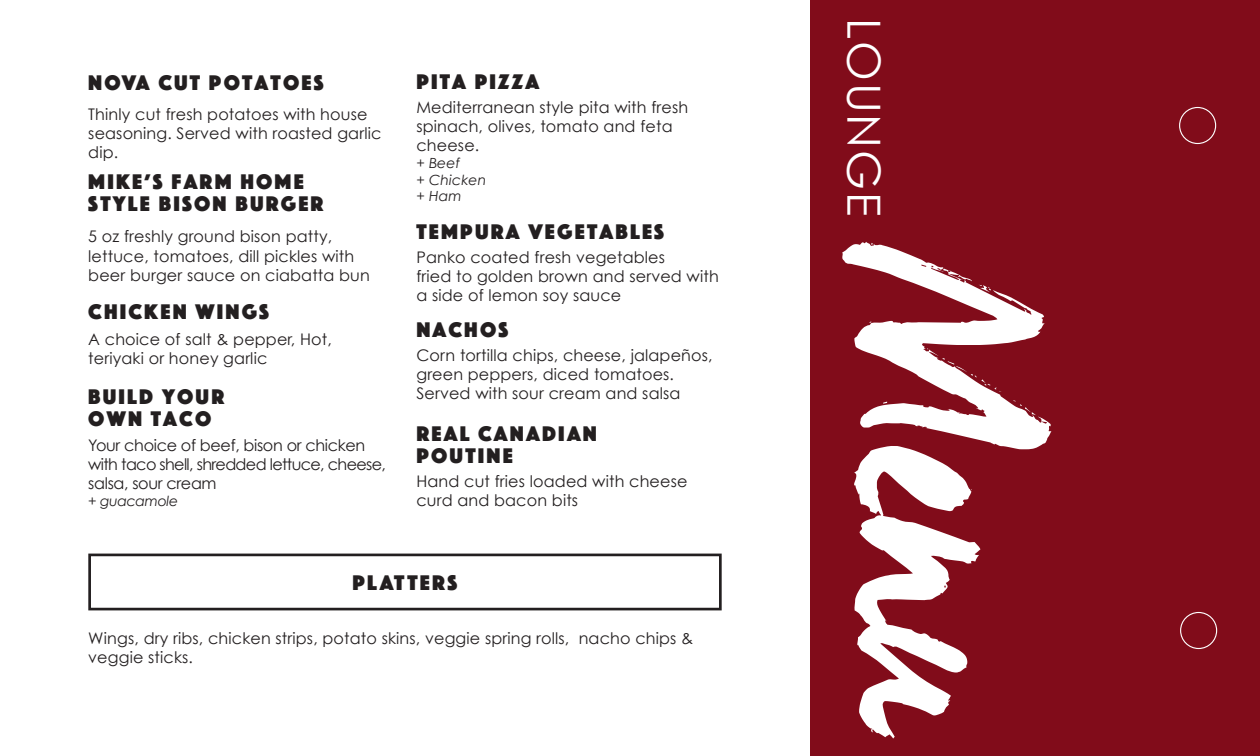
<style>
.page{position:relative;width:1260px;height:756px;background:#fff}
.page>*{position:absolute;margin:0;border:0;box-sizing:border-box;transform-origin:0 0}
.t1{font:45.8px "Century Gothic";letter-spacing:.04em;color:#fff}
.t2{font:22px "Phosphate Solid";letter-spacing:.1em;color:#231f20}
.t3{font:16px/19.2px "Century Gothic";letter-spacing:.01em;color:#231f20}
.t4{font:16px/19.2px "Century Gothic";letter-spacing:-.02em;color:#231f20}
.t5{font:italic 14px "Century Gothic";letter-spacing:.01em;color:#231f20}
.t6{font:italic 14px "Century Gothic";letter-spacing:-.02em;color:#231f20}
</style>
<div class="page">
<div style="left:810px;top:0;width:450px;height:756px;background:#810c1a"></div>
<svg style="left:842px;top:242px;width:209px;height:497px"></svg>
<div style="left:88px;top:554px;width:634px;height:56px;border:3px solid #231f20"></div>
<div style="left:1179px;top:107px;width:37px;height:37px;border:1px solid #fff;border-radius:50%"></div>
<div style="left:1180px;top:612px;width:37px;height:37px;border:1px solid #fff;border-radius:50%"></div>
<p class="t2" style="left:88px;top:67px;width:237px">NOVA CUT POTATOES</p>
<p class="t2" style="left:416px;top:66px;width:124px">PITA PIZZA</p>
<p class="t3" style="left:88px;top:104px;width:295px">Thinly cut fresh potatoes with house seasoning. Served with roasted garlic dip.</p>
<p class="t3" style="left:416px;top:97px;width:273px">Mediterranean style pita with fresh spinach, olives, tomato and feta cheese.</p>
<p class="t5" style="left:416px;top:154px;width:45px">+ Beef</p>
<p class="t5" style="left:416px;top:171px;width:71px">+ Chicken</p>
<p class="t5" style="left:416px;top:188px;width:47px">+ Ham</p>
<p class="t3" style="left:88px;top:227px;width:283px">5 oz freshly ground bison patty, lettuce, tomatoes, dill pickles with beer burger sauce on ciabatta bun</p>
<p class="t2" style="left:88px;top:166px;width:217px">MIKE’S FARM HOME</p>
<p class="t2" style="left:88px;top:188px;width:237px">STYLE BISON BURGER</p>
<p class="t2" style="left:416px;top:216px;width:249px">TEMPURA VEGETABLES</p>
<p class="t3" style="left:416px;top:247px;width:250px">Panko coated fresh vegetables</p>
<p class="t3" style="left:416px;top:266px;width:304px">fried to golden brown and served with a side of lemon soy sauce</p>
<p class="t2" style="left:88px;top:296px;width:182px">CHICKEN WINGS</p>
<p class="t3" style="left:88px;top:329px;width:245px">A choice of salt &amp; pepper, Hot, teriyaki or honey garlic</p>
<p class="t2" style="left:88px;top:382px;width:137px">BUILD YOUR</p>
<p class="t2" style="left:88px;top:404px;width:124px">OWN TACO</p>
<p class="t4" style="left:88px;top:435px;width:299px">Your choice of beef, bison or chicken with taco shell, shredded lettuce, cheese, salsa, sour cream</p>
<p class="t6" style="left:88px;top:492px;width:91px">+ guacamole</p>
<p class="t2" style="left:416px;top:314px;width:94px">NACHOS</p>
<p class="t3" style="left:416px;top:345px;width:298px">Corn tortilla chips, cheese, jalapeños, green peppers, diced tomatoes.<br>Served with sour cream and salsa</p>
<p class="t2" style="left:416px;top:418px;width:182px">REAL CANADIAN</p>
<p class="t2" style="left:416px;top:440px;width:98px">POUTINE</p>
<p class="t3" style="left:416px;top:471px;width:273px">Hand cut fries loaded with cheese curd and bacon bits</p>
<p class="t2" style="left:353px;top:567px;width:106px">PLATTERS</p>
<p class="t3" style="left:88px;top:628px;width:607px">Wings, dry ribs, chicken strips, potato skins, veggie spring rolls, nacho chips &amp; veggie sticks.</p>
<p class="t1" style="left:892px;top:18px;width:200px;rotate:90deg">LOUNGE</p>
</div>
